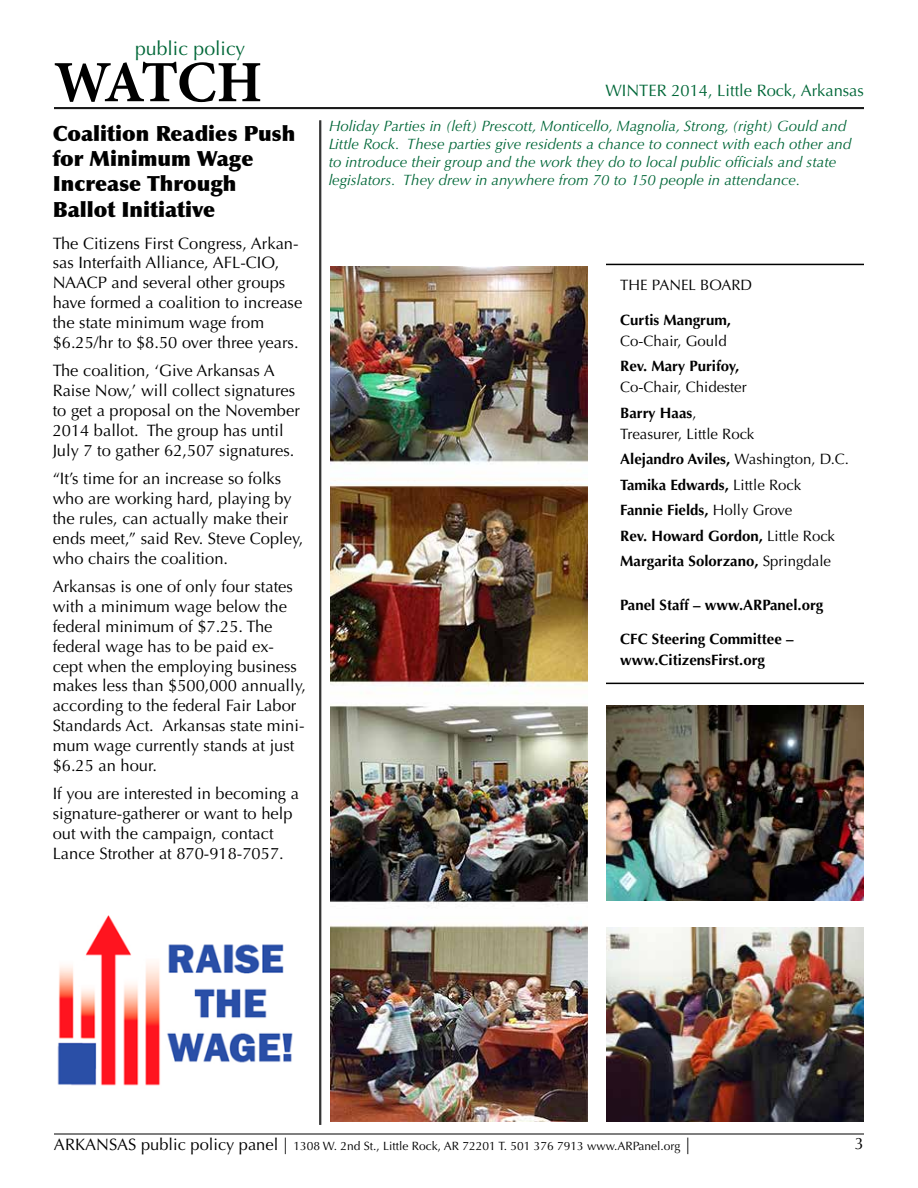
<style>
.page{position:relative;width:918px;height:1188px;background:#fff}
.page>*{position:absolute;margin:0;border:0;box-sizing:border-box;transform-origin:0 0}
.t1{font:700 58.5px "Minion Pro";letter-spacing:-.05em;color:#000}
.t2{font:900 21px/25.2px "Optima";color:#000}
.t3{font:19.5px "Optima";color:#006738}
.t4{font:16.5px/19.8px "Optima";color:#000}
.t5{font:16.5px "Optima";color:#006738}
.t6{font:italic 15px/18px "Optima";color:#006738}
.t7{font:700 15px/25.5px "Optima";color:#000}
.t8{font:15px/25.5px "Optima";color:#000}
.t9{font:12px "Optima";color:#000}
.s1{font-weight:700}
.s2{font-weight:400}
.s3{font-size:16.5px}
</style>
<div class="page">
<hr style="left:54px;top:107px;width:810px;height:1px;background:#000">
<hr style="left:54px;top:108px;width:810px;height:1px;background:#000">
<hr style="left:54px;top:1134px;width:810px;height:1px;background:#000">
<hr style="left:320px;top:120px;width:1px;height:1005px;background:#000">
<img style="left:330px;top:266px;width:258px;height:856px">
<hr style="left:606px;top:264px;width:258px;height:1px;background:#000">
<hr style="left:606px;top:683px;width:258px;height:1px;background:#000">
<img style="left:607px;top:706px;width:257px;height:194px">
<img style="left:606px;top:927px;width:258px;height:195px">
<img style="left:57px;top:916px;width:236px;height:170px">
<p class="t3" style="left:135px;top:37px;width:112px">public policy</p>
<h1 class="t1" style="left:54px;top:41px;width:210px">WATCH</h1>
<p class="t2" style="left:53px;top:121px;width:244px">Coalition Readies Push for Minimum Wage<br>Increase Through<br>Ballot Initiative</p>
<p class="t4" style="left:53px;top:233px;width:251px">The Citizens First Congress, Arkan&shy;sas Interfaith Alliance, AFL-CIO, NAACP and several other groups have formed a coalition to increase the state minimum wage from $6.25/hr to $8.50 over three years.</p>
<p class="t4" style="left:53px;top:361px;width:249px">The coalition, ‘Give Arkansas A Raise Now,’ will collect signatures to get a proposal on the November 2014 ballot. The group has until July 7 to gather 62,507 signatures.</p>
<p class="t4" style="left:53px;top:469px;width:252px">“It’s time for an increase so folks who are working hard, playing by the rules, can actually make their ends meet,” said Rev. Steve Copley, who chairs the coalition.</p>
<p class="t4" style="left:53px;top:577px;width:255px">Arkansas is one of only four states with a minimum wage below the federal minimum of $7.25. The federal wage has to be paid ex&shy;cept when the employing business makes less than $500,000 annually, according to the federal Fair Labor<br>Standards Act. Arkansas state mini&shy;mum wage currently stands at just $6.25 an hour.</p>
<p class="t4" style="left:53px;top:784px;width:248px">If you are interested in becoming a signature-gatherer or want to help out with the campaign, contact Lance Strother at 870-918-7057.</p>
<p class="t5" style="left:605px;top:81px;width:260px">WINTER 2014, Little Rock, Arkansas</p>
<p class="t6" style="left:329px;top:117px;width:524px">Holiday Parties in (left) Prescott, Monticello, Magnolia, Strong, (right) Gould and Little Rock. These parties give residents a chance to connect with each other and to introduce their group and the work they do to local public officials and state legislators. They drew in anywhere from 70 to 150 people in attendance.</p>
<p class="t8" style="left:620px;top:273px;width:133px">THE PANEL BOARD</p>
<p class="t7" style="left:620px;top:307px;width:112px">Curtis Mangrum,</p>
<p class="t8" style="left:620px;top:328px;width:108px">Co-Chair, Gould</p>
<p class="t7" style="left:620px;top:354px;width:121px">Rev. Mary Purifoy,</p>
<p class="t8" style="left:620px;top:375px;width:128px">Co-Chair, Chidester<br><span class="s1">Barry Haas</span>,</p>
<p class="t7" style="left:620px;top:421px;width:230px"><span class="s2">Treasurer, Little Rock<br></span>Alejandro Aviles, <span class="s2">Washington, D.C.<br></span>Tamika Edwards, <span class="s2">Little Rock<br></span>Fannie Fields, <span class="s2">Holly Grove<br></span>Rev. Howard Gordon, <span class="s2">Little Rock<br></span>Margarita Solorzano, <span class="s2">Springdale</span></p>
<p class="t7" style="left:620px;top:592px;width:205px">Panel Staff – www.ARPanel.org</p>
<p class="t7" style="left:620px;top:629px;width:175px;line-height:21px">CFC Steering Committee – www.CitizensFirst.org</p>
<p class="t9" style="left:54px;top:1139px;width:638px"><span class="s3">ARKANSAS public policy panel |</span> 1308 W. 2nd St., Little Rock, AR 72201 T. 501 376 7913 www.ARPanel.org <span class="s3">|</span></p>
<p class="t4" style="left:855px;top:1134px;width:11px">3</p>
</div>
